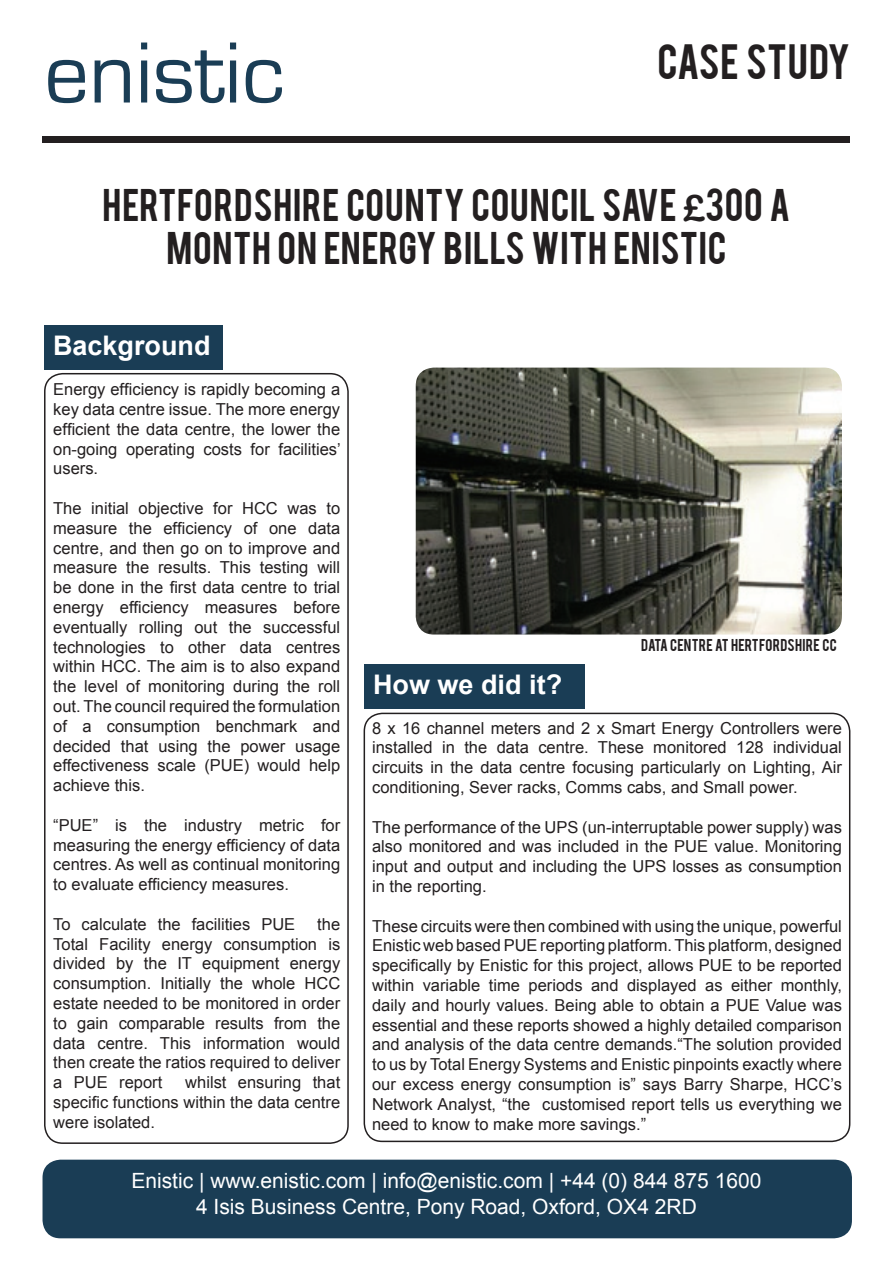
<style>
.page{position:relative;width:893px;height:1263px;background:#fff}
.page>*{position:absolute;margin:0;border:0;box-sizing:border-box;transform-origin:0 0}
.t1{font:90px "Eurostile";color:#1a3d55}
.t2{font:39px "Bebas";color:#231f20}
.t3{font:36px/43.2px "Bebas";letter-spacing:.02em;color:#231f20;text-align:center}
.t4{font:700 27px "Arial";color:#fff}
.t5{font:21px/25.2px "Arial";color:#fff;text-align:center}
.t6{font:16.5px/19.8px "Arial";color:#231f20;text-align:justify}
.t7{font:13.5px "Bebas";letter-spacing:.015em;color:#231f20}
.s1{font-family:"Arial Rounded MT Bold"}
</style>
<div class="page">
<div style="left:44px;top:373px;width:305px;height:771px;border:2px solid #231f20;border-radius:18px"></div>
<div style="left:364px;top:713px;width:486px;height:429px;border:2px solid #231f20;border-radius:18px"></div>
<div style="left:43px;top:136px;width:807px;height:6px;background:#231f20"></div>
<div style="left:43px;top:1160px;width:809px;height:78px;background:#1a3d55;border-radius:18px"></div>
<div style="left:44px;top:325px;width:179px;height:45px;background:#1a3d55"></div>
<div style="left:364px;top:664px;width:221px;height:45px;background:#1a3d55"></div>
<img style="left:416px;top:368px;width:426px;height:266px">
<h1 class="t1" style="left:44px;top:24px;width:243px">enistic</h1>
<h2 class="t2" style="left:658px;top:33px;width:194px">CASE STUDY</h2>
<h3 class="t3" style="left:103px;top:181px;width:689px">HERTFORDSHIRE COUNTY COUNCIL SAVE <span class="s1">£</span>300 A<br>MONTH ON ENERGY BILLS WITH ENISTIC</h3>
<h3 class="t4" style="left:53px;top:327px;width:159px">Background</h3>
<p class="t6" style="left:53px;top:380px;width:289px">Energy efficiency is rapidly becoming a key data centre issue. The more energy efficient the data centre, the lower the on-going operating costs for facilities’ users.</p>
<p class="t6" style="left:53px;top:498px;width:289px">The initial objective for HCC was to measure the efficiency of one data centre, and then go on to improve and measure the results. This testing will be done in the first data centre to trial energy efficiency measures before eventually rolling out the successful technologies to other data centres within HCC. The aim is to also expand the level of monitoring during the roll out. The council required the formulation of a consumption benchmark and decided that using the power usage effectiveness scale (PUE) would help achieve this.</p>
<p class="t6" style="left:53px;top:815px;width:289px">“PUE” is the industry metric for measuring the energy efficiency of data centres. As well as continual monitoring to evaluate efficiency measures.</p>
<p class="t6" style="left:53px;top:914px;width:244px">To calculate the facilities PUE</p>
<p class="t6" style="left:53px;top:914px;width:289px;text-indent:264px">the Total Facility energy consumption is divided by the IT equipment energy consumption. Initially the whole HCC estate needed to be monitored in order to gain comparable results from the data centre. This information would then create the ratios required to deliver a PUE report</p>
<p class="t6" style="left:53px;top:1073px;width:288px;text-indent:132px">whilst ensuring that specific functions within the data centre were isolated.</p>
<h3 class="t4" style="left:373px;top:667px;width:191px">How we did it?</h3>
<p class="t7" style="left:641px;top:635px;width:197px">DATA CENTRE AT HERTFORDSHIRE CC</p>
<p class="t6" style="left:372px;top:718px;width:471px">8 x 16 channel meters and 2 x Smart Energy Controllers were installed in the data centre. These monitored 128 individual circuits in the data centre focusing particularly on Lighting, Air conditioning, Sever racks, Comms cabs, and Small power.</p>
<p class="t6" style="left:372px;top:817px;width:471px">The performance of the UPS (un-interruptable power supply) was also monitored and was included in the PUE value. Monitoring input and output and including the UPS losses as consumption in the reporting.</p>
<p class="t6" style="left:372px;top:916px;width:471px">These circuits were then combined with using the unique, powerful Enistic web based PUE reporting platform. This platform, designed specifically by Enistic for this project, allows PUE to be reported within variable time periods and displayed as either monthly, daily and hourly values. Being able to obtain a PUE Value was essential and these reports showed a highly detailed comparison and analysis of the data centre demands.“The solution provided to us by Total Energy Systems and Enistic pinpoints exactly where our excess energy consumption is” says Barry Sharpe, HCC’s Network Analyst, “the customised report tells us everything we need to know to make more savings.”</p>
<p class="t5" style="left:131px;top:1169px;width:632px">Enistic | www.enistic.com | info@enistic.com | +44 (0) 844 875 1600<br>4 Isis Business Centre, Pony Road, Oxford, OX4 2RD</p>
</div>
